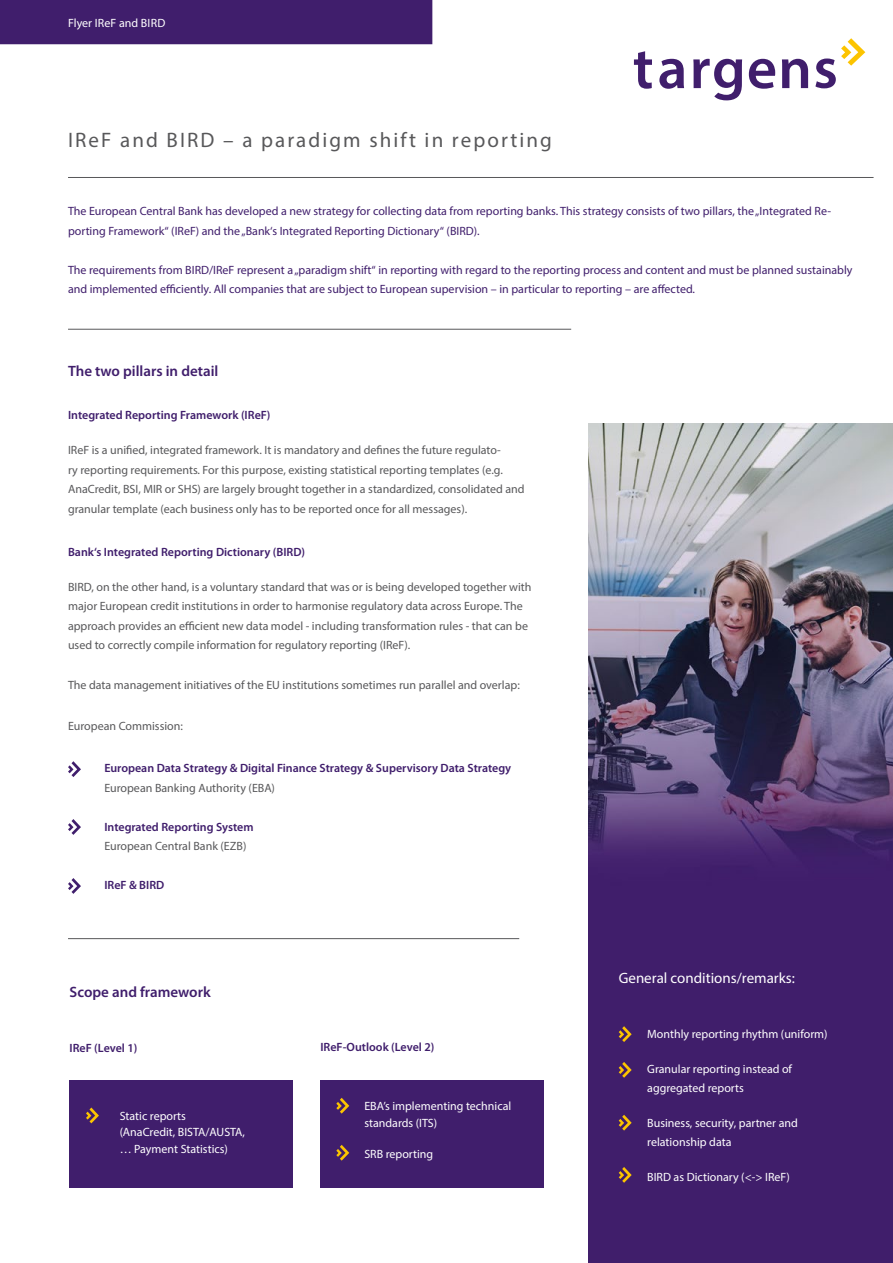
<style>
.page{position:relative;width:893px;height:1263px;background:#fff}
.page>*{position:absolute;margin:0;border:0;box-sizing:border-box;transform-origin:0 0}
.t1{font:21px "Myriad Pro";letter-spacing:.1em;color:#58585a}
.t2{font:600 15px "Myriad Pro";color:#401e6c}
.t3{font:15px "Myriad Pro";color:#fff}
.t4{font:12px/19.5px "Myriad Pro";color:#58585a}
.t5{font:12px/19.5px "Myriad Pro";color:#401e6c}
.t6{font:12px/16.5px "Myriad Pro";color:#fff}
.t7{font:600 12px "Myriad Pro";color:#401e6c}
</style>
<div class="page">
<svg style="left:634px;top:51px;width:18px;height:38px"></svg>
<svg style="left:659px;top:59px;width:25px;height:30px"></svg>
<svg style="left:749px;top:59px;width:26px;height:30px"></svg>
<svg style="left:782px;top:59px;width:26px;height:29px"></svg>
<svg style="left:693px;top:59px;width:49px;height:41px"></svg>
<svg style="left:815px;top:38px;width:50px;height:50px"></svg>
<div style="left:0;top:0;width:432px;height:44px;background:#401e6c"></div>
<hr style="left:68px;top:329px;width:503px;height:1px;background:#58585a">
<hr style="left:68px;top:177px;width:805px;height:1px;background:#58585a">
<hr style="left:68px;top:938px;width:451px;height:1px;background:#58585a">
<svg style="left:68px;top:761px;width:13px;height:16px"></svg>
<svg style="left:68px;top:819px;width:13px;height:16px"></svg>
<svg style="left:68px;top:878px;width:13px;height:16px"></svg>
<div style="left:70px;top:1080px;width:223px;height:108px;background:#401e6c"></div>
<div style="left:320px;top:1080px;width:224px;height:108px;background:#401e6c"></div>
<svg style="left:86px;top:1107px;width:13px;height:16px"></svg>
<svg style="left:336px;top:1098px;width:13px;height:15px"></svg>
<svg style="left:336px;top:1145px;width:13px;height:16px"></svg>
<img style="left:588px;top:424px;width:305px;height:839px">
<svg style="left:619px;top:1026px;width:13px;height:16px"></svg>
<svg style="left:619px;top:1062px;width:13px;height:16px"></svg>
<svg style="left:619px;top:1115px;width:13px;height:15px"></svg>
<svg style="left:619px;top:1167px;width:13px;height:16px"></svg>
<p class="t6" style="left:68px;top:15px;width:99px">Flyer IReF and BIRD</p>
<h1 class="t1" style="left:68px;top:127px;width:485px">IReF and BIRD – a paradigm shift in reporting</h1>
<p class="t5" style="left:68px;top:201px;width:764px">The European Central Bank has developed a new strategy for collecting data from reporting banks. This strategy consists of two pillars, the „Integrated Re&shy;porting Framework“ (IReF) and the „Bank‘s Integrated Reporting Dictionary“ (BIRD).</p>
<p class="t5" style="left:68px;top:260px;width:786px">The requirements from BIRD/IReF represent a „paradigm shift“ in reporting with regard to the reporting process and content and must be planned sustainably and implemented efficiently. All companies that are subject to European supervision – in particular to reporting – are affected.</p>
<p class="t2" style="left:68px;top:362px;width:152px">The two pillars in detail</p>
<p class="t7" style="left:68px;top:408px;width:204px">Integrated Reporting Framework (IReF)</p>
<p class="t4" style="left:68px;top:440px;width:458px">IReF is a unified, integrated framework. It is mandatory and defines the future regulato-<br>ry reporting requirements. For this purpose, existing statistical reporting templates (e.g.<br>AnaCredit, BSI, MIR or SHS) are largely brought together in a standardized, consolidated and granular template (each business only has to be reported once for all messages).</p>
<p class="t7" style="left:68px;top:544px;width:239px">Bank‘s Integrated Reporting Dictionary (BIRD)</p>
<p class="t4" style="left:68px;top:577px;width:465px">BIRD, on the other hand, is a voluntary standard that was or is being developed together with major European credit institutions in order to harmonise regulatory data across Europe. The approach provides an efficient new data model - including transformation rules - that can be used to correctly compile information for regulatory reporting (IReF).</p>
<p class="t4" style="left:68px;top:675px;width:453px">The data management initiatives of the EU institutions sometimes run parallel and overlap:</p>
<p class="t4" style="left:68px;top:716px;width:116px">European Commission:</p>
<p class="t7" style="left:104px;top:760px;width:408px">European Data Strategy &amp; Digital Finance Strategy &amp; Supervisory Data Strategy</p>
<p class="t4" style="left:104px;top:778px;width:172px">European Banking Authority (EBA)</p>
<p class="t7" style="left:104px;top:819px;width:151px">Integrated Reporting System</p>
<p class="t4" style="left:104px;top:836px;width:144px">European Central Bank (EZB)</p>
<p class="t7" style="left:104px;top:877px;width:62px">IReF &amp; BIRD</p>
<p class="t2" style="left:70px;top:982px;width:143px">Scope and framework</p>
<p class="t7" style="left:70px;top:1040px;width:69px">IReF (Level 1)</p>
<p class="t7" style="left:320px;top:1039px;width:116px">IReF-Outlook (Level 2)</p>
<p class="t6" style="left:120px;top:1107px;width:127px">Static reports<br>(AnaCredit, BISTA/AUSTA, … Payment Statistics)</p>
<p class="t6" style="left:364px;top:1098px;width:148px">EBA’s implementing technical standards (ITS)</p>
<p class="t6" style="left:364px;top:1146px;width:70px">SRB reporting</p>
<p class="t3" style="left:619px;top:968px;width:178px">General conditions/remarks:</p>
<p class="t6" style="left:647px;top:1026px;width:182px">Monthly reporting rhythm (uniform)</p>
<p class="t6" style="left:647px;top:1059px;width:146px;line-height:19.5px">Granular reporting instead of aggregated reports</p>
<p class="t6" style="left:647px;top:1113px;width:152px;line-height:19.5px">Business, security, partner and relationship data</p>
<p class="t6" style="left:647px;top:1168px;width:144px">BIRD as Dictionary (&lt;-&gt; IReF)</p>
</div>
